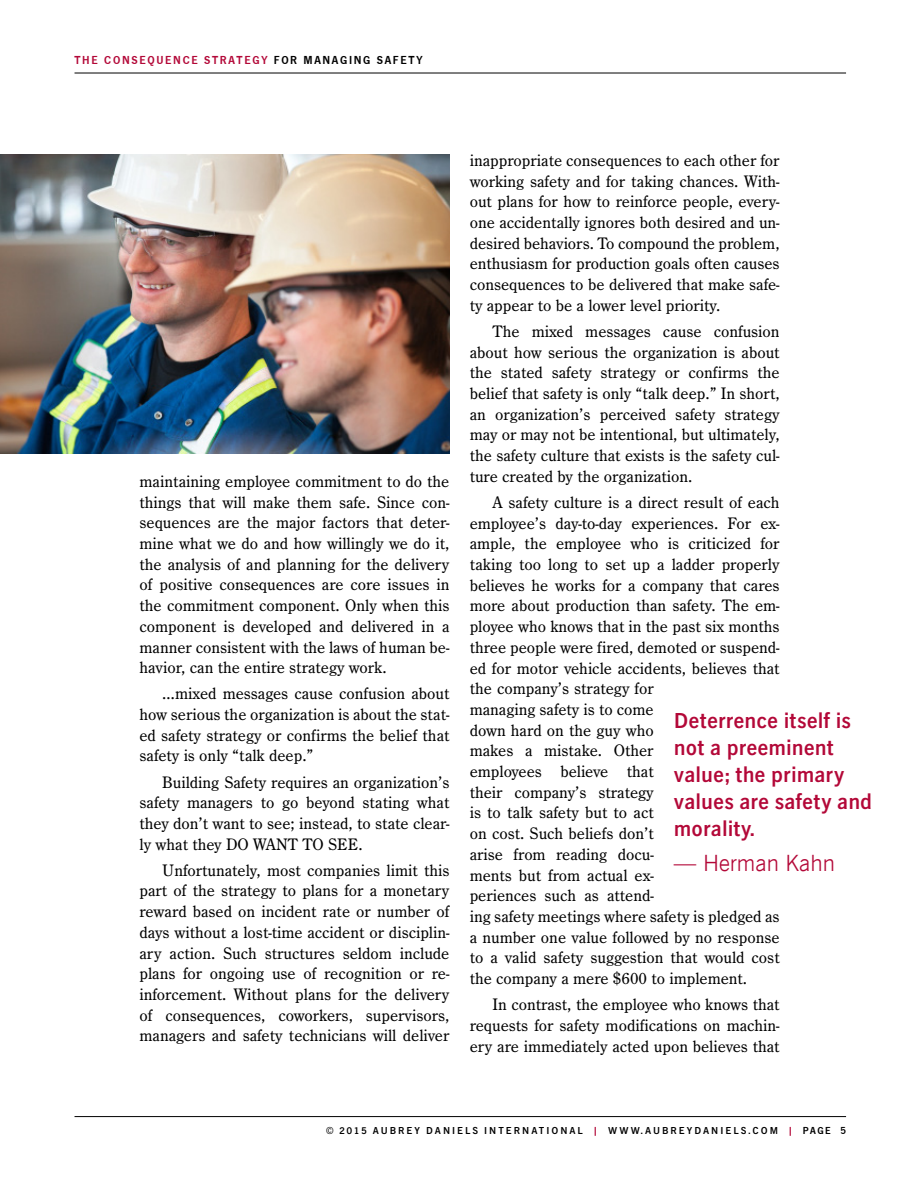
<style>
.page{position:relative;width:918px;height:1188px;background:#fff}
.page>*{position:absolute;margin:0;border:0;box-sizing:border-box;transform-origin:0 0}
.t1{font:500 22.5px/27px "News Gothic Text EF Pro";color:#b30838}
.t2{font:22.5px "News Gothic Lt BT";color:#b30838}
.t3{font:17.25px/20.7px "Century Old Sty EF";color:#000;text-align:justify}
.t4{font:12px "News Got Dem";letter-spacing:.14em;color:#b30838}
.t5{font:500 10.5px "News Gothic Text EF Pro";letter-spacing:.19em;color:#000}
.s1{color:#000}
.s2{font-family:"News Got Dem";font-weight:400;color:#b30838}
.s3{font-family:"News Got Dem";font-weight:400}
</style>
<div class="page">
<hr style="left:75px;top:73px;width:771px;height:1px;background:#000">
<hr style="left:75px;top:1116px;width:771px;height:1px;background:#000">
<img style="left:0;top:154px;width:449px;height:300px">
<p class="t4" style="left:75px;top:53px;width:349px">THE CONSEQUENCE STRATEGY <span class="s1">FOR MANAGING SAFETY</span></p>
<p class="t3" style="left:140px;top:471px;width:311px">maintaining employee commitment to do the things that will make them safe. Since con&shy;sequences are the major factors that deter&shy;mine what we do and how willingly we do it, the analysis of and planning for the delivery of positive consequences are core issues in the commitment component. Only when this component is developed and delivered in a manner consistent with the laws of human be&shy;havior, can the entire strategy work.</p>
<p class="t3" style="left:140px;top:684px;width:311px;text-indent:23px">…mixed messages cause confusion about how serious the organization is about the stat&shy;ed safety strategy or confirms the belief that safety is only “talk deep.”</p>
<p class="t3" style="left:140px;top:772px;width:311px;text-indent:23px">Building Safety requires an organization’s safety managers to go beyond stating what they don’t want to see; instead, to state clear&shy;ly what they DO WANT TO SEE.</p>
<p class="t3" style="left:140px;top:860px;width:311px;text-indent:23px">Unfortunately, most companies limit this part of the strategy to plans for a monetary reward based on incident rate or number of days without a lost-time accident or disciplin&shy;ary action. Such structures seldom include plans for ongoing use of recognition or re&shy;inforcement. Without plans for the delivery of consequences, coworkers, supervisors, managers and safety technicians will deliver</p>
<p class="t3" style="left:470px;top:150px;width:311px">inappropriate consequences to each other for working safety and for taking chances. With&shy;out plans for how to reinforce people, every&shy;one accidentally ignores both desired and un&shy;desired behaviors. To compound the problem, enthusiasm for production goals often causes consequences to be delivered that make safe&shy;ty appear to be a lower level priority.</p>
<p class="t3" style="left:470px;top:321px;width:311px;text-indent:23px">The mixed messages cause confusion about how serious the organization is about the stated safety strategy or confirms the belief that safety is only “talk deep.” In short, an organization’s perceived safety strategy may or may not be intentional, but ultimately, the safety culture that exists is the safety cul&shy;ture created by the organization.</p>
<p class="t3" style="left:470px;top:492px;width:311px;text-align:left;text-indent:23px">A safety culture is a direct result of each employee’s day-to-day experiences. For ex&shy;ample, the employee who is criticized for taking too long to set up a ladder properly believes he works for a company that cares more about production than safety. The em&shy;ployee who knows that in the past six months three people were fired, demoted or suspend&shy;ed for motor vehicle accidents, believes that the company’s strategy for<br>managing safety is to come<br>down hard on the guy who<br>makes a mistake. Other<br>employees believe that<br>their company’s strategy<br>is to talk safety but to act<br>on cost. Such beliefs don’t<br>arise from reading docu-<br>ments but from actual ex-<br>periences such as attend-<br>ing safety meetings where safety is pledged as a number one value followed by no response to a valid safety suggestion that would cost the company a mere $600 to implement.</p>
<p class="t3" style="left:470px;top:994px;width:311px;text-indent:23px">In contrast, the employee who knows that requests for safety modifications on machin&shy;ery are immediately acted upon believes that</p>
<h1 class="t1" style="left:674px;top:708px;width:200px">Deterrence itself is not a preeminent value; the primary values are safety and morality.</h1>
<h1 class="t2" style="left:674px;top:849px;width:163px">— Herman Kahn</h1>
<p class="t5" style="left:327px;top:1124px;width:521px">© 2015 AUBREY DANIELS INTERNATIONAL <span class="s2">|</span> WWW.AUBREYDANIELS.COM <span class="s2">|</span> <span class="s3">PAGE 5</span></p>
</div>
